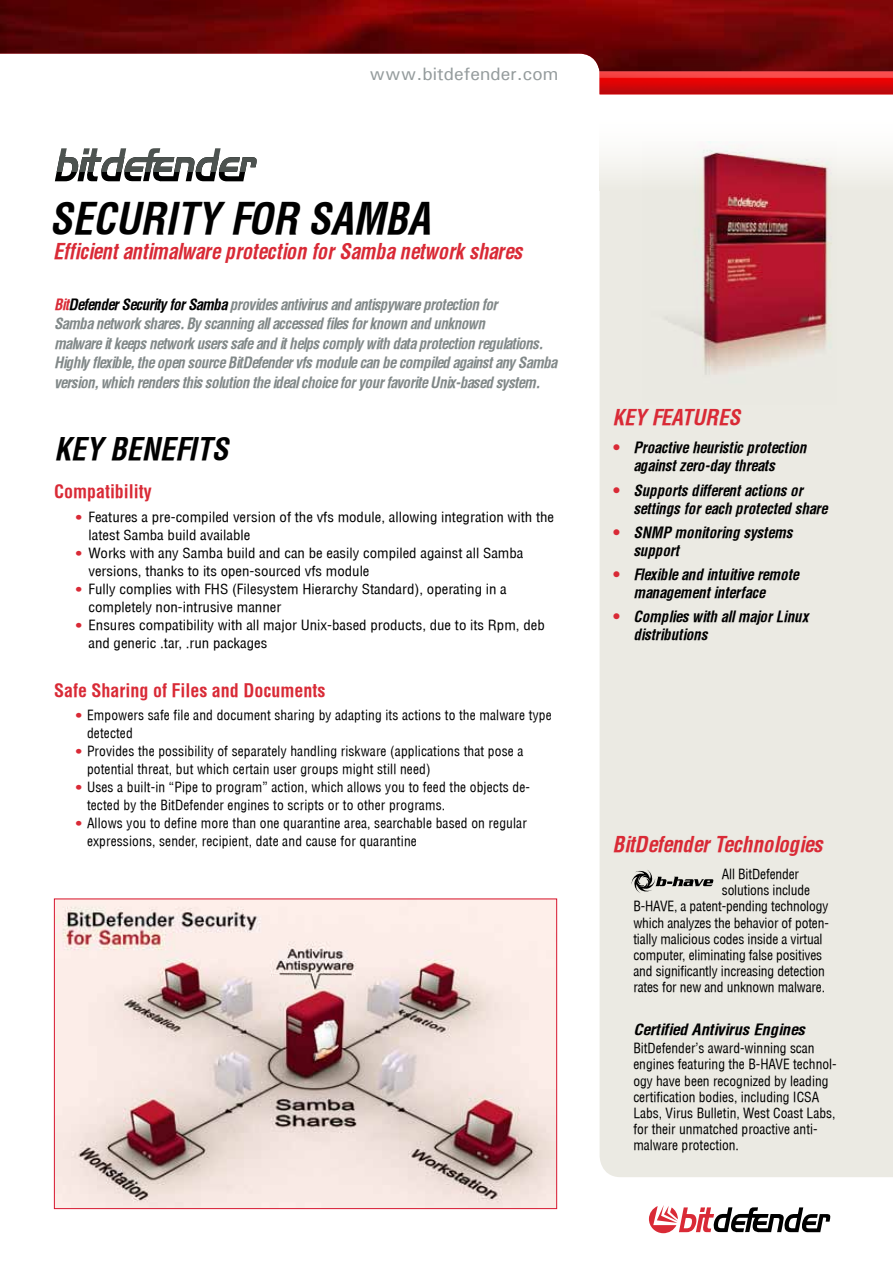
<style>
.page{position:relative;width:893px;height:1263px;background:#fff}
.page>*{position:absolute;margin:0;border:0;box-sizing:border-box;transform-origin:0 0}
.t1{font:42px "Switzerland Condensed ROBI";color:#000}
.t2{font:30px "Switzerland Condensed ROBI";color:#000}
.t3{font:21px "Switzerland Condensed ROBI";color:#d92a36}
.t4{font:21px "Switzerland Condensed ROBI";letter-spacing:-.025em;color:#d92a36}
.t5{font:18px "Switzerland Condensed ROB";color:#d92a36}
.t6{font:18px "Univers ATT";color:#959c9d}
.t7{font:15px/19.5px "Switzerland Condensed ROBI";letter-spacing:-.03em;color:#818888}
.t8{font:15px/18px "Switzerland Condensed ROBI";color:#000}
.t9{font:15px "Switzerland Condensed ROBI";letter-spacing:-.055em;color:#000;scale:1.1 1}
.t10{font:13.5px/16.2px "Switzerland Condensed RO";color:#000}
.t11{font:13.5px/18px "Switzerland Condensed RO";color:#000;scale:1.1 1}
.s1{color:#d92a36}
.s2{color:#000}
.s3{font-family:"Univers Condensed";color:#d92a36}
.s4{font-family:"Univers Condensed";font-size:16.5px;color:#d92a36}
</style>
<div class="page">
<div style="left:600px;top:190px;width:293px;height:987px;background:#ebeae3"></div>
<div style="left:600px;top:114px;width:293px;height:76px;background:linear-gradient(to bottom,#fff,#eeede6)"></div>
<svg style="left:649px;top:1205px;width:182px;height:28px"></svg>
<svg style="left:55px;top:148px;width:202px;height:34px"></svg>
<img style="left:0;top:0;width:893px;height:72px">
<img style="left:600px;top:72px;width:293px;height:22px">
<img style="left:642px;top:142px;width:195px;height:263px">
<img style="left:704px;top:154px;width:122px;height:189px">
<svg style="left:631px;top:869px;width:82px;height:24px;background:#b4b3ae"></svg>
<img style="left:56px;top:900px;width:499px;height:307px">
<div style="left:54px;top:898px;width:503px;height:311px;border:1px solid #d7162f"></div>
<h3 class="t6" style="left:369px;top:62px;width:191px">www.bitdefender.com</h3>
<h1 class="t1" style="left:50px;top:193px;width:382px">Security for Samba</h1>
<h3 class="t3" style="left:53px;top:239px;width:471px">Efficient antimalware protection for Samba network shares</h3>
<p class="t7" style="left:54px;top:294px;width:506px"><span class="s1">Bit</span><span class="s2">Defender Security for Samba</span> provides antivirus and antispyware protection for<br>Samba network shares. By scanning all accessed files for known and unknown<br>malware it keeps network users safe and it helps comply with data protection regulations.<br>Highly flexible, the open source BitDefender vfs module can be compiled against any Samba version, which renders this solution the ideal choice for your favorite Unix-based system.</p>
<h2 class="t2" style="left:54px;top:431px;width:121px">KEY BENEFIT</h2>
<h2 class="t2" style="left:212px;top:431px;width:18px">S</h2>
<h3 class="t5" style="left:54px;top:481px;width:99px">Compatibility</h3>
<p class="t11" style="left:88px;top:508px;width:425px;text-indent:-13px"><span class="s3">•</span> Features a pre-compiled version of the vfs module, allowing integration with the latest Samba build available</p>
<p class="t11" style="left:88px;top:544px;width:397px;text-indent:-13px"><span class="s3">•</span> Works with any Samba build and can be easily compiled against all Samba versions, thanks to its open-sourced vfs module</p>
<p class="t11" style="left:88px;top:580px;width:382px;text-indent:-13px"><span class="s3">•</span> Fully complies with FHS (Filesystem Hierarchy Standard), operating in a completely non-intrusive manner</p>
<p class="t11" style="left:88px;top:616px;width:416px;text-indent:-13px"><span class="s3">•</span> Ensures compatibility with all major Unix-based products, due to its Rpm, deb and generic .tar, .run packages</p>
<h3 class="t5" style="left:54px;top:679px;width:273px">Safe Sharing of Files and Documents</h3>
<p class="t10" style="left:87px;top:706px;width:466px;line-height:18px;text-indent:-12px"><span class="s3">•</span> Empowers safe file and document sharing by adapting its actions to the malware type detected</p>
<p class="t10" style="left:87px;top:742px;width:438px;line-height:18px;text-indent:-12px"><span class="s3">•</span> Provides the possibility of separately handling riskware (applications that pose a potential threat, but which certain user groups might still need)</p>
<p class="t10" style="left:87px;top:778px;width:444px;line-height:18px;text-indent:-12px"><span class="s3">•</span> Uses a built-in “Pipe to program” action, which allows you to feed the objects de&shy;tected by the BitDefender engines to scripts or to other programs.</p>
<p class="t10" style="left:87px;top:814px;width:441px;line-height:18px;text-indent:-12px"><span class="s3">•</span> Allows you to define more than one quarantine area, searchable based on regular expressions, sender, recipient, date and cause for quarantine</p>
<h3 class="t3" style="left:612px;top:405px;width:127px">Key features</h3>
<p class="t8" style="left:633px;top:439px;width:175px;text-indent:-21px"><span class="s4">•</span> Proactive heuristic protection against zero-day threats</p>
<p class="t8" style="left:633px;top:481px;width:196px;text-indent:-21px"><span class="s4">•</span> Supports different actions or settings for each protected share</p>
<p class="t8" style="left:633px;top:523px;width:161px;text-indent:-21px"><span class="s4">•</span> SNMP monitoring systems support</p>
<p class="t8" style="left:633px;top:565px;width:168px;text-indent:-21px"><span class="s4">•</span> Flexible and intuitive remote management interface</p>
<p class="t8" style="left:633px;top:607px;width:176px;text-indent:-21px"><span class="s4">•</span> C omplies with all major Linux distributions</p>
<h3 class="t4" style="left:612px;top:831px;width:212px">BitDefender Technologies</h3>
<p class="t10" style="left:722px;top:866px;width:79px">All BitDefender</p>
<p class="t10" style="left:722px;top:882px;width:90px">solutions include</p>
<p class="t10" style="left:633px;top:898px;width:197px">B-HAVE, a patent-pending technology</p>
<p class="t10" style="left:633px;top:914px;width:197px">which analyzes the behavior of poten-</p>
<p class="t10" style="left:633px;top:930px;width:191px">tially malicious codes inside a virtual</p>
<p class="t10" style="left:633px;top:947px;width:190px">computer, eliminating false positives</p>
<p class="t10" style="left:633px;top:963px;width:193px">and significantly increasing detection</p>
<p class="t10" style="left:633px;top:979px;width:193px">rates for new and unknown malware.</p>
<p class="t9" style="left:612px;top:1020px;width:176px">C ertified Antivirus Engines</p>
<p class="t10" style="left:633px;top:1040px;width:205px">BitDefender’s award-winning scan engines featuring the B-HAVE technol&shy;ogy have been recognized by leading certification bodies, including ICSA Labs, Virus Bulletin, West Coast Labs, for their unmatched proactive anti&shy;malware protection.</p>
</div>
